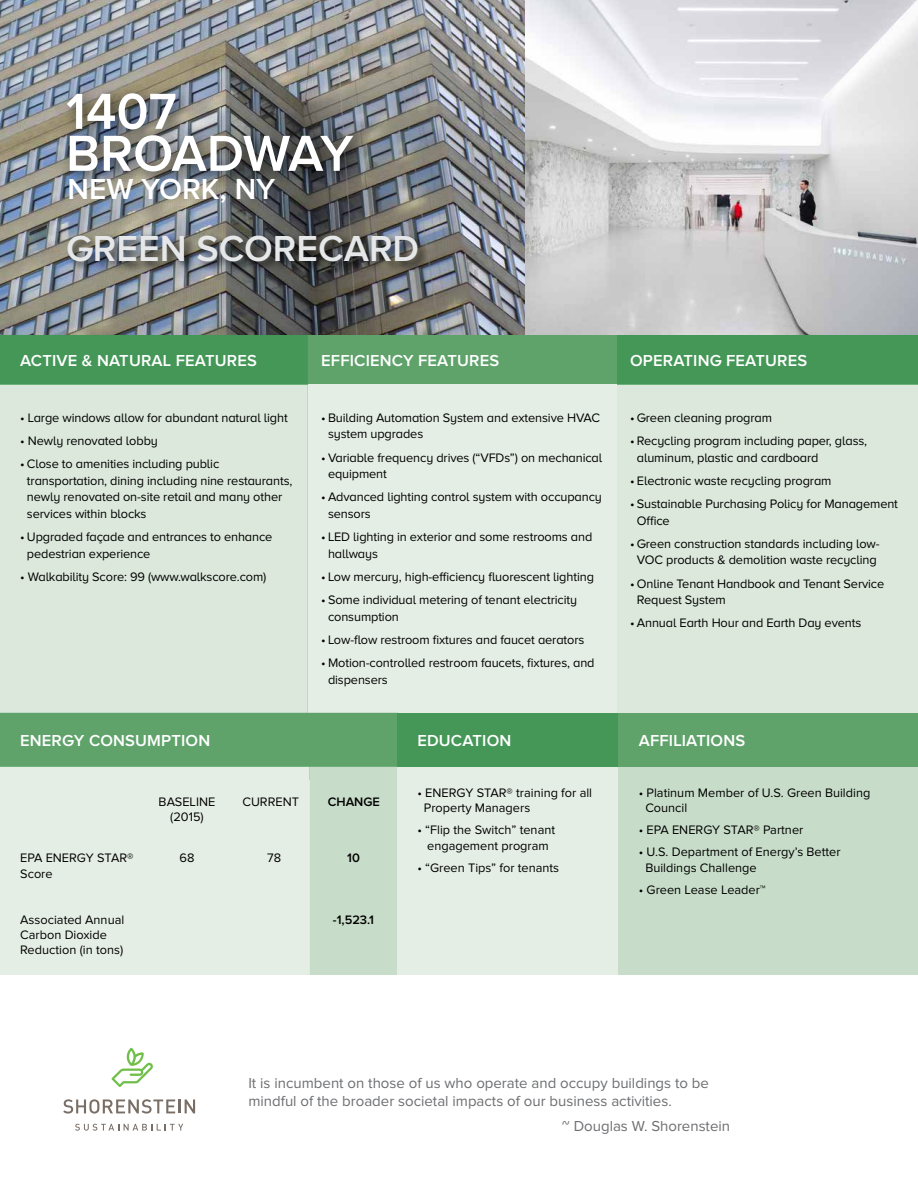
<style>
.page{position:relative;width:918px;height:1188px;background:#fff}
.page>*{position:absolute;margin:0;border:0;box-sizing:border-box;transform-origin:0 0}
.t1{font:600 52.5px/42px "Proxima Nova A";color:#fff}
.t2{font:600 37.5px "Proxima Nova A";color:#e6e7e8}
.t3{font:600 30px "Proxima Nova A";color:#fff}
.t4{font:600 16.5px "Proxima Nova A";letter-spacing:.01em;color:#fff}
.t5{font:15px/18px "Proxima Nova";color:#6d6e71}
.t6{font:12.75px/16.5px "Proxima Nova A";letter-spacing:-.01em;color:#000}
.t7{font:12.75px/15.3px "Proxima Nova";color:#000}
.t8{font:600 12.75px "Proxima Nova";color:#000}
</style>
<div class="page">
<svg style="left:75px;top:1124px;width:108px;height:7px"></svg>
<svg style="left:63px;top:1099px;width:112px;height:15px"></svg>
<hr style="left:178px;top:1099px;width:3px;height:14px;background:#796e65">
<svg style="left:185px;top:1099px;width:10px;height:14px"></svg>
<svg style="left:112px;top:1048px;width:41px;height:39px"></svg>
<img style="left:0;top:0;width:918px;height:335px">
<div style="left:0;top:335px;width:918px;height:50px;background:#449757"></div>
<div style="left:308px;top:335px;width:309px;height:50px;background:#5fa36b"></div>
<div style="left:0;top:385px;width:918px;height:328px;background:#dbe8db"></div>
<div style="left:308px;top:385px;width:309px;height:369px;background:#e5eee5"></div>
<div style="left:65px;top:233px;width:365px;height:41px;background:#000;opacity:.75"></div>
<div style="left:57px;top:82px;width:316px;height:110px;background:#000;opacity:.75"></div>
<svg style="left:0;top:713px;width:397px;height:262px;background:#c4dbc7"></svg>
<div style="left:397px;top:713px;width:222px;height:54px;background:#449757"></div>
<div style="left:619px;top:713px;width:299px;height:54px;background:#5fa36b"></div>
<div style="left:397px;top:767px;width:222px;height:223px;background:#e5eee5"></div>
<div style="left:619px;top:767px;width:299px;height:223px;background:#c8ddc9"></div>
<div style="left:0;top:975px;width:918px;height:28px;background:#fff"></div>
<h1 class="t1" style="left:66px;top:89px;width:289px">1407<br>BROADWAY</h1>
<h3 class="t3" style="left:67px;top:172px;width:209px">NEW YORK, NY</h3>
<h2 class="t2" style="left:66px;top:227px;width:355px">GREEN SCORECARD</h2>
<p class="t4" style="left:20px;top:352px;width:238px">ACTIVE &amp; NATURAL FEATURES</p>
<p class="t4" style="left:321px;top:352px;width:179px">EFFICIENCY FEATURES</p>
<p class="t4" style="left:630px;top:352px;width:179px">OPERATING FEATURES</p>
<p class="t6" style="left:20px;top:409px;width:269px">• Large windows allow for abundant natural light</p>
<p class="t6" style="left:20px;top:432px;width:139px">• Newly renovated lobby</p>
<p class="t6" style="left:27px;top:456px;width:267px;text-indent:-7px">• Close to amenities including public transportation, dining including nine restaurants, newly renovated on-site retail and many other services within blocks</p>
<p class="t6" style="left:27px;top:528px;width:247px;text-indent:-7px">• Upgraded façade and entrances to enhance pedestrian experience</p>
<p class="t6" style="left:20px;top:568px;width:248px">• Walkability Score: 99 (www.walkscore.com)</p>
<p class="t4" style="left:20px;top:732px;width:192px">ENERGY CONSUMPTION</p>
<p class="t6" style="left:328px;top:409px;width:273px;text-indent:-7px">• Building Automation System and extensive HVAC system upgrades</p>
<p class="t6" style="left:328px;top:449px;width:276px;text-indent:-7px">• Variable frequency drives (“VFDs”) on mechanical equipment</p>
<p class="t6" style="left:328px;top:489px;width:275px;text-indent:-7px">• Advanced lighting control system with occupancy sensors</p>
<p class="t6" style="left:328px;top:528px;width:266px;text-indent:-7px">• LED lighting in exterior and some restrooms and hallways</p>
<p class="t6" style="left:321px;top:568px;width:274px">• Low mercury, high-efficiency fluorescent lighting</p>
<p class="t6" style="left:328px;top:591px;width:251px;text-indent:-7px">• Some individual metering of tenant electricity consumption</p>
<p class="t6" style="left:321px;top:631px;width:265px">• Low-flow restroom fixtures and faucet aerators</p>
<p class="t6" style="left:328px;top:654px;width:268px;text-indent:-7px">• Motion-controlled restroom faucets, fixtures, and dispensers</p>
<p class="t6" style="left:630px;top:409px;width:143px">• Green cleaning program</p>
<p class="t6" style="left:637px;top:432px;width:232px;text-indent:-7px">• Recycling program including paper, glass, aluminum, plastic and cardboard</p>
<p class="t6" style="left:630px;top:472px;width:203px">• Electronic waste recycling program</p>
<p class="t6" style="left:637px;top:495px;width:263px;text-indent:-7px">• Sustainable Purchasing Policy for Management<br>Office</p>
<p class="t6" style="left:630px;top:535px;width:251px;text-align:center">• Green construction standards including low-<br>VOC products &amp; demolition waste recycling</p>
<p class="t6" style="left:637px;top:575px;width:249px;text-indent:-7px">• Online Tenant Handbook and Tenant Service<br>Request System</p>
<p class="t6" style="left:630px;top:615px;width:233px">• Annual Earth Hour and Earth Day events</p>
<p class="t4" style="left:417px;top:732px;width:96px">EDUCATION</p>
<p class="t4" style="left:639px;top:732px;width:108px">AFFILIATIONS</p>
<p class="t7" style="left:159px;top:794px;width:58px;text-align:center">BASELINE (2015)</p>
<p class="t7" style="left:242px;top:794px;width:58px">CURRENT</p>
<p class="t8" style="left:328px;top:794px;width:54px">CHANGE</p>
<p class="t7" style="left:20px;top:851px;width:115px">EPA ENERGY STAR®<br>Score</p>
<p class="t7" style="left:180px;top:851px;width:16px">68</p>
<p class="t7" style="left:267px;top:851px;width:15px">78</p>
<p class="t8" style="left:347px;top:851px;width:14px">10</p>
<p class="t7" style="left:20px;top:912px;width:106px">Associated Annual<br>Carbon Dioxide<br>Reduction (in tons)</p>
<p class="t8" style="left:333px;top:912px;width:43px">-1,523.1</p>
<p class="t7" style="left:424px;top:785px;width:170px;text-indent:-7px">• ENERGY STAR® training for all<br>Property Managers</p>
<p class="t7" style="left:417px;top:823px;width:139px;text-align:center">• “Flip the Switch” tenant engagement program</p>
<p class="t7" style="left:417px;top:860px;width:143px">• “Green Tips” for tenants</p>
<p class="t7" style="left:645px;top:785px;width:227px;text-indent:-7px">• Platinum Member of U.S. Green Building<br>Council</p>
<p class="t7" style="left:639px;top:823px;width:166px">• EPA ENERGY STAR® Partner</p>
<p class="t7" style="left:645px;top:845px;width:197px;text-indent:-7px">• U.S. Department of Energy’s Better<br>Buildings Challenge</p>
<p class="t7" style="left:639px;top:882px;width:128px">• Green Lease Leader™</p>
<p class="t5" style="left:248px;top:1074px;width:462px">It is incumbent on those of us who operate and occupy buildings to be mindful of the broader societal impacts of our business activities.</p>
<p class="t5" style="left:562px;top:1117px;width:169px">~ Douglas W. Shorenstein</p>
</div>
